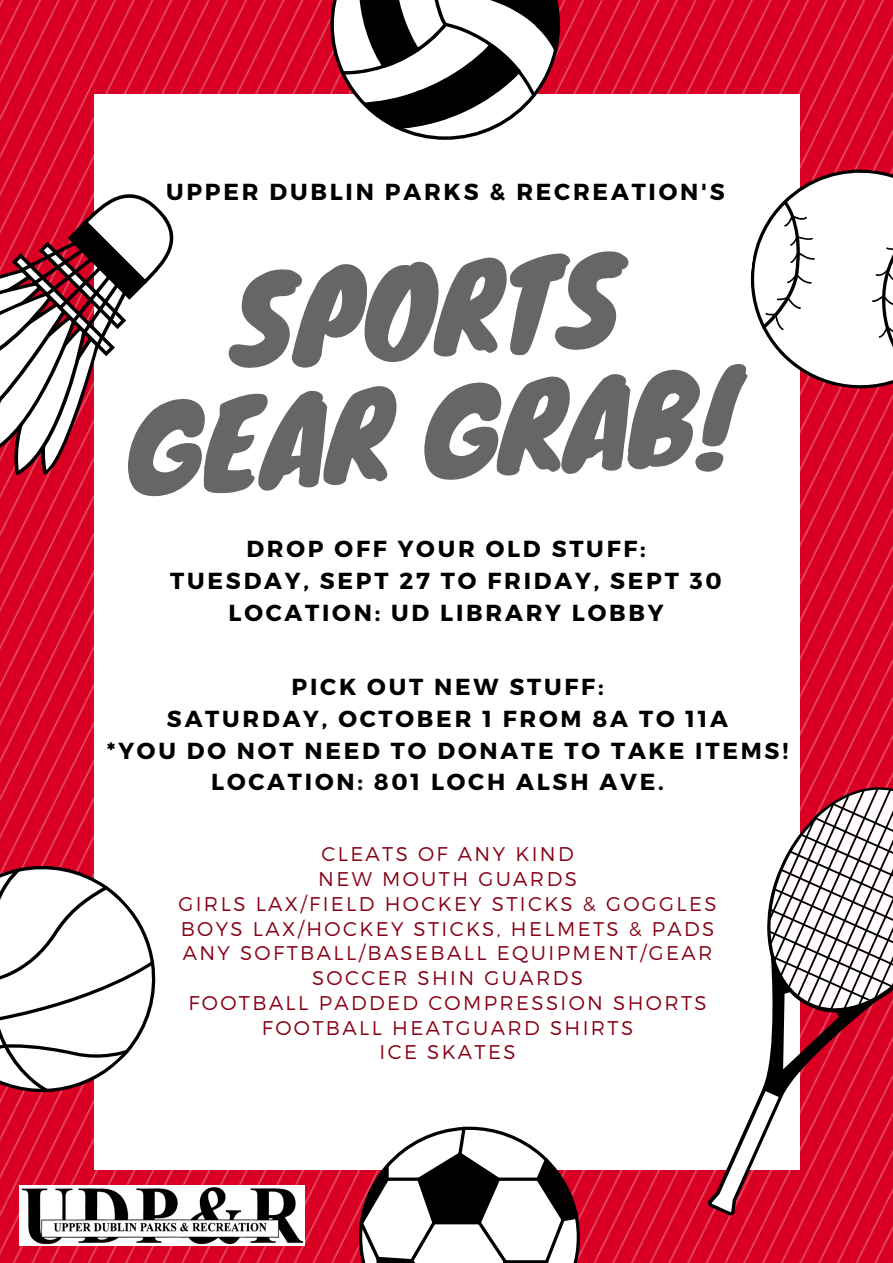
<style>
.page{position:relative;width:893px;height:1263px;background:#fff}
.page>*{position:absolute;margin:0;border:0;box-sizing:border-box;transform-origin:0 0}
.t1{font:115.43px/122.2px "Knewave";color:#666;text-align:center}
.t2{font:700 23.17px/32.1px "Montserrat";letter-spacing:.12em;color:#000;text-align:center}
.t3{font:300 19.88px/24.8px "Montserrat";letter-spacing:.12em;color:#870016;text-align:center}
</style>
<div class="page">
<img style="left:0;top:0;width:893px;height:1263px">
<div style="left:94px;top:94px;width:705px;height:1075px;background:#fff"></div>
<svg style="left:0;top:819px;width:94px;height:320px"></svg>
<svg style="left:0;top:830px;width:156px;height:307px"></svg>
<svg style="left:359px;top:1127px;width:221px;height:136px"></svg>
<svg style="left:706px;top:761px;width:187px;height:456px"></svg>
<svg style="left:330px;top:0;width:230px;height:140px"></svg>
<svg style="left:750px;top:157px;width:143px;height:244px"></svg>
<svg style="left:0;top:177px;width:174px;height:306px"></svg>
<img style="left:19px;top:1185px;width:285px;height:60px">
<p class="t2" style="left:166px;top:174px;width:560px">UPPER DUBLIN PARKS &amp; RECREATION'S</p>
<h1 class="t1" style="left:119px;top:261px;width:610px;rotate:-3deg">SPORTS<br>GEAR GRAB!</h1>
<p class="t2" style="left:170px;top:531px;width:553px">DROP OFF YOUR OLD STUFF:<br>TUESDAY, SEPT 27 TO FRIDAY, SEPT 30<br>LOCATION: UD LIBRARY LOBBY</p>
<p class="t2" style="left:291px;top:669px;width:313px">PICK OUT NEW STUFF:</p>
<p class="t2" style="left:167px;top:701px;width:562px">SATURDAY, OCTOBER 1 FROM 8A TO 11A</p>
<p class="t2" style="left:107px;top:733px;width:683px">*YOU DO NOT NEED TO DONATE TO TAKE ITEMS!</p>
<p class="t2" style="left:211px;top:765px;width:454px">LOCATION: 801 LOCH ALSH AVE.</p>
<p class="t3" style="left:178px;top:841px;width:540px">CLEATS OF ANY KIND<br>NEW MOUTH GUARDS<br>GIRLS LAX/FIELD HOCKEY STICKS &amp; GOGGLES<br>BOYS LAX/HOCKEY STICKS, HELMETS &amp; PADS<br>ANY SOFTBALL/BASEBALL EQUIPMENT/GEAR<br>SOCCER SHIN GUARDS<br>FOOTBALL PADDED COMPRESSION SHORTS<br>FOOTBALL HEATGUARD SHIRTS<br>ICE SKATES</p>
</div>
